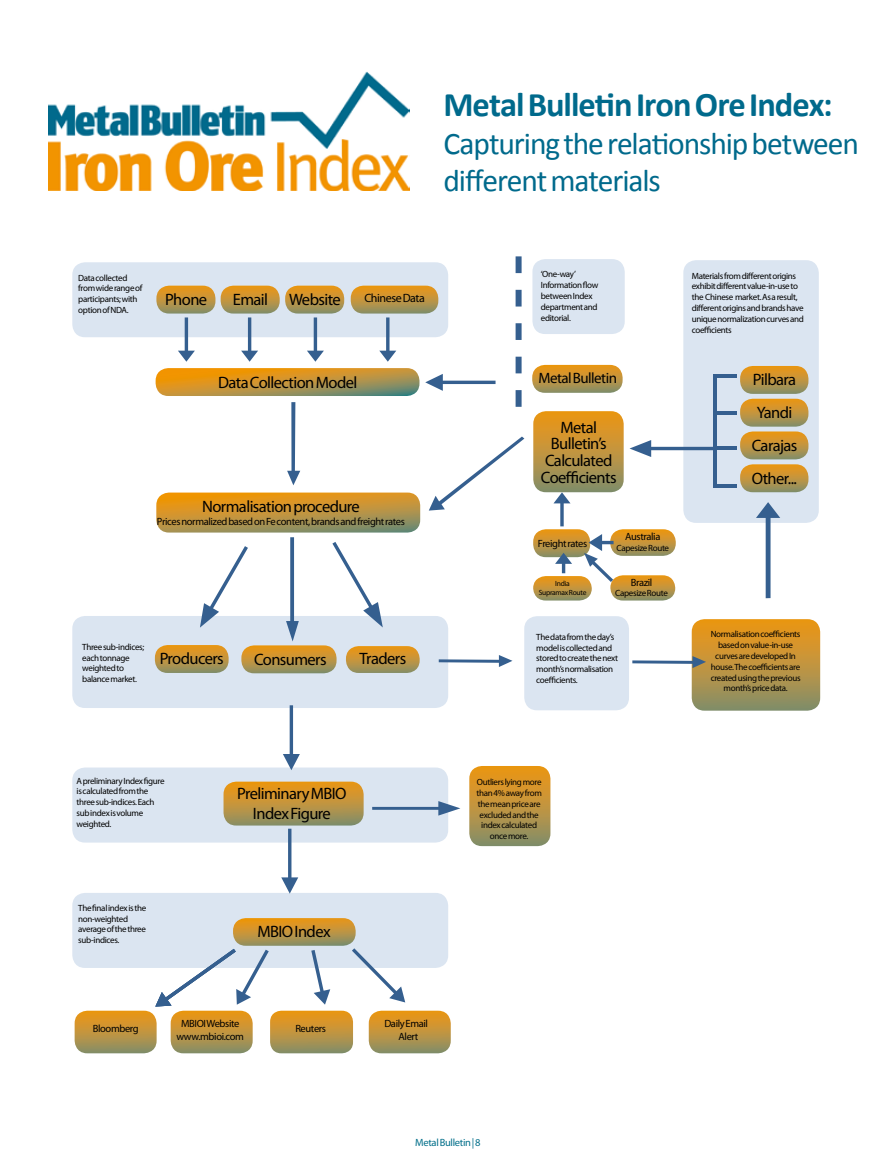
<style>
.page{position:relative;width:889px;height:1166px;background:#fff}
.page>*{position:absolute;margin:0;border:0;box-sizing:border-box;transform-origin:0 0}
.t1{font:700 34.5px "Calibri";letter-spacing:-.03em;color:#006a8c}
.t2{font:31.5px/37.5px "Calibri";letter-spacing:-.035em;color:#006a8c}
.t3{font:16.5px/16.5px "Myriad Pro";letter-spacing:-.035em;color:#000;text-align:center}
.t4{font:15px "Myriad Pro";letter-spacing:-.035em;color:#000}
.t5{font:12px "Myriad Pro";letter-spacing:-.035em;color:#000}
.t6{font:10.5px/12.6px "Myriad Pro";letter-spacing:-.035em;color:#000;text-align:center}
.t7{font:10.5px "Myriad Pro";letter-spacing:-.03em;color:#006e89}
.t8{font:9px/10.8px "Myriad Pro";letter-spacing:-.035em;color:#000}
.t9{font:7.5px/9px "Myriad Pro";letter-spacing:-.035em;color:#000;text-align:center}
</style>
<div class="page">
<img style="left:48px;top:71px;width:362px;height:120px">
<svg style="left:515px;top:256px;width:6px;height:150px"></svg>
<div style="left:524px;top:616px;width:105px;height:94px;background:#dbe5f1;border-radius:13px"></div>
<div style="left:72px;top:892px;width:376px;height:75px;background:#dbe5f1;border-radius:13px"></div>
<div style="left:72px;top:767px;width:376px;height:75px;background:#dbe5f1;border-radius:13px"></div>
<div style="left:72px;top:615px;width:376px;height:92px;background:#dbe5f1;border-radius:13px"></div>
<div style="left:683px;top:260px;width:136px;height:262px;background:#dbe5f1;border-radius:13px"></div>
<div style="left:532px;top:259px;width:93px;height:75px;background:#dbe5f1;border-radius:13px"></div>
<div style="left:72px;top:262px;width:376px;height:75px;background:#dbe5f1;border-radius:13px"></div>
<svg style="left:156px;top:368px;width:263px;height:28px;background:#c1943b"></svg>
<svg style="left:532px;top:365px;width:90px;height:27px;background:#c39844"></svg>
<svg style="left:740px;top:366px;width:68px;height:126px;background:#c4a15c"></svg>
<svg style="left:469px;top:766px;width:81px;height:79px;background:#bf9541"></svg>
<svg style="left:156px;top:285px;width:59px;height:76px"></svg>
<svg style="left:221px;top:285px;width:123px;height:76px"></svg>
<svg style="left:351px;top:285px;width:87px;height:76px"></svg>
<svg style="left:287px;top:402px;width:13px;height:83px"></svg>
<svg style="left:372px;top:801px;width:88px;height:14px"></svg>
<svg style="left:756px;top:502px;width:24px;height:96px"></svg>
<svg style="left:425px;top:374px;width:70px;height:17px"></svg>
<svg style="left:533px;top:411px;width:183px;height:189px"></svg>
<hr style="left:713px;top:374px;width:3px;height:113px;background:#355f8f">
<hr style="left:713px;top:374px;width:23px;height:3px;background:#355f8f">
<hr style="left:713px;top:411px;width:23px;height:3px;background:#355f8f">
<hr style="left:713px;top:446px;width:23px;height:3px;background:#355f8f">
<svg style="left:716px;top:483px;width:20px;height:4px"></svg>
<svg style="left:283px;top:705px;width:17px;height:65px"></svg>
<svg style="left:155px;top:492px;width:265px;height:181px"></svg>
<svg style="left:223px;top:781px;width:140px;height:112px"></svg>
<svg style="left:75px;top:918px;width:376px;height:134px"></svg>
<svg style="left:429px;top:436px;width:95px;height:74px"></svg>
<svg style="left:439px;top:655px;width:73px;height:11px"></svg>
<svg style="left:632px;top:619px;width:188px;height:91px"></svg>
<h1 class="t1" style="left:443px;top:83px;width:391px">Metal Bulletin Iron Ore Index:</h1>
<h2 class="t2" style="left:443px;top:125px;width:417px">Capturing the relationship between different materials</h2>
<p class="t8" style="left:78px;top:272px;width:66px">Data collected from wide range of participants; with option of NDA.</p>
<h3 class="t3" style="left:165px;top:291px;width:44px">Phone</h3>
<h3 class="t3" style="left:233px;top:291px;width:37px">Email</h3>
<h3 class="t3" style="left:289px;top:291px;width:53px">Website</h3>
<h3 class="t5" style="left:364px;top:290px;width:62px">Chinese Data</h3>
<p class="t8" style="left:541px;top:269px;width:59px">‘One-way’<br>Information flow between Index department and editorial.</p>
<p class="t8" style="left:691px;top:270px;width:114px">Materials from different origins exhibit different value-in-use to the Chinese market. As a result, different origins and brands have unique normalization curves and coefficients</p>
<h3 class="t3" style="left:218px;top:373px;width:141px">Data Collection Model</h3>
<h3 class="t4" style="left:538px;top:369px;width:80px">Metal Bulletin</h3>
<h3 class="t3" style="left:541px;top:419px;width:77px">Metal<br>Bulletin’s<br>Calculated<br>Coefficients</h3>
<h3 class="t3" style="left:202px;top:497px;width:159px">Normalisation procedure</h3>
<p class="t6" style="left:157px;top:514px;width:249px">Prices normalized based on Fe content, brands and freight rates</p>
<p class="t6" style="left:538px;top:536px;width:51px">Freight rates</p>
<p class="t6" style="left:625px;top:530px;width:37px">Australia</p>
<p class="t8" style="left:616px;top:542px;width:54px">Capesize Route</p>
<p class="t9" style="left:539px;top:578px;width:49px">India<br>Supramax Route</p>
<p class="t6" style="left:630px;top:575px;width:23px">Brazil</p>
<p class="t8" style="left:615px;top:587px;width:54px">Capesize Route</p>
<p class="t8" style="left:82px;top:641px;width:63px">Three sub-indices; each tonnage weighted to balance market.</p>
<h3 class="t3" style="left:160px;top:650px;width:66px">Producers</h3>
<h3 class="t3" style="left:254px;top:650px;width:74px">Consumers</h3>
<h3 class="t3" style="left:359px;top:649px;width:48px">Traders</h3>
<p class="t8" style="left:536px;top:631px;width:83px">The data from the day’s model is collected and stored to create the next month’s normalisation coefficients.</p>
<h3 class="t3" style="left:751px;top:362px;width:47px;line-height:33px">Pilbara<br>Yandi<br>Carajas<br>Other...</h3>
<p class="t8" style="left:710px;top:628px;width:91px;text-align:center">Normalisation coefficients based on value-in-use curves are developed In house. The coefficients are created using the previous month’s price data.</p>
<p class="t8" style="left:77px;top:774px;width:90px">A preliminary Index figure is calculated from the three sub-indices. Each sub index is volume weighted.</p>
<p class="t8" style="left:78px;top:901px;width:70px">The final index is the non-weighted average of the three sub-indices.</p>
<h3 class="t3" style="left:237px;top:783px;width:111px;line-height:19.8px">Preliminary MBIO<br>Index Figure</h3>
<h3 class="t3" style="left:257px;top:922px;width:75px">MBIO Index</h3>
<p class="t6" style="left:176px;top:1016px;width:69px">MBIOI Website www.mbioi.com</p>
<p class="t6" style="left:295px;top:1022px;width:32px">Reuters</p>
<p class="t6" style="left:93px;top:1021px;width:47px">Bloomberg</p>
<p class="t6" style="left:384px;top:1017px;width:45px">Daily Email<br>Alert</p>
<p class="t8" style="left:476px;top:776px;width:67px;text-align:center">Outliers lying more than 4% away from the mean price are excluded and the index calculated once more.</p>
<p class="t7" style="left:415px;top:1135px;width:67px">Metal Bulletin | 8</p>
</div>
